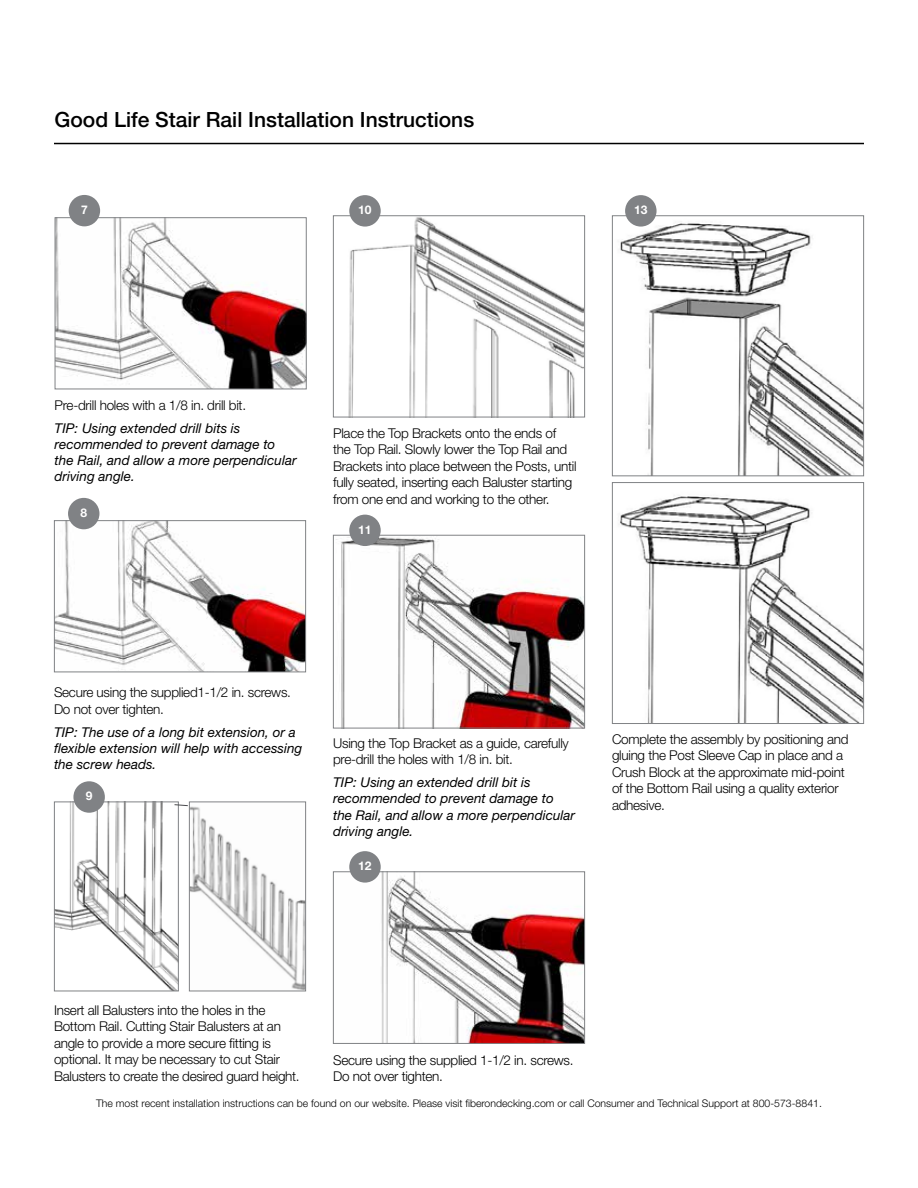
<style>
.page{position:relative;width:918px;height:1188px;background:#fff}
.page>*{position:absolute;margin:0;border:0;box-sizing:border-box;transform-origin:0 0}
.t1{font:500 21px "Helvetica Neue LT Std";color:#000}
.t2{font:300 13.5px/16.5px "Helvetica Neue LT Std";letter-spacing:-.02em;color:#000}
.t3{font:italic 13.5px/16.2px "Helvetica Neue LT Std";color:#000}
.t4{font:700 12px "Helvetica Neue LT Std";color:#fff}
.t5{font:300 10.5px "Helvetica Neue LT Std";color:#000}
</style>
<div class="page">
<img style="left:57px;top:219px;width:248px;height:168px">
<div style="left:55px;top:217px;width:252px;height:172px;border:1px solid #808285"></div>
<div style="left:69px;top:195px;width:31px;height:31px;background:#808285;border-radius:50%"></div>
<img style="left:56px;top:804px;width:121px;height:185px">
<div style="left:54px;top:802px;width:125px;height:189px;border:1px solid #808285"></div>
<hr style="left:54px;top:143px;width:810px;height:1px;background:#000">
<img style="left:348px;top:217px;width:235px;height:198px">
<div style="left:333px;top:215px;width:252px;height:202px;border:1px solid #808285"></div>
<img style="left:336px;top:537px;width:247px;height:189px">
<div style="left:333px;top:535px;width:252px;height:193px;border:1px solid #808285"></div>
<img style="left:381px;top:873px;width:202px;height:169px">
<div style="left:333px;top:871px;width:252px;height:173px;border:1px solid #808285"></div>
<img style="left:191px;top:806px;width:113px;height:183px">
<div style="left:189px;top:802px;width:117px;height:189px;border:1px solid #808285"></div>
<img style="left:56px;top:522px;width:248px;height:148px">
<div style="left:54px;top:520px;width:252px;height:152px;border:1px solid #808285"></div>
<img style="left:620px;top:495px;width:242px;height:227px">
<div style="left:612px;top:482px;width:252px;height:242px;border:1px solid #808285"></div>
<img style="left:620px;top:221px;width:242px;height:253px">
<div style="left:612px;top:215px;width:252px;height:261px;border:1px solid #808285"></div>
<div style="left:68px;top:498px;width:31px;height:31px;background:#808285;border-radius:50%"></div>
<div style="left:349px;top:195px;width:32px;height:32px;background:#808285;border-radius:50%"></div>
<div style="left:349px;top:515px;width:32px;height:31px;background:#808285;border-radius:50%"></div>
<div style="left:349px;top:851px;width:32px;height:32px;background:#808285;border-radius:50%"></div>
<div style="left:625px;top:195px;width:32px;height:32px;background:#808285;border-radius:50%"></div>
<div style="left:73px;top:781px;width:32px;height:32px;background:#808285;border-radius:50%"></div>
<svg style="left:174px;top:805px;width:14px;height:1px"></svg>
<h1 class="t1" style="left:55px;top:107px;width:421px">Good Life Stair Rail Installation Instructions</h1>
<p class="t4" style="left:81px;top:202px;width:8px">7</p>
<p class="t4" style="left:358px;top:203px;width:15px">10</p>
<p class="t4" style="left:634px;top:203px;width:15px">13</p>
<p class="t2" style="left:55px;top:396px;width:193px">Pre-drill holes with a 1/8 in. drill bit.</p>
<p class="t3" style="left:55px;top:420px;width:243px">TIP: Using extended drill bits is recommended to prevent damage to the Rail, and allow a more perpendicular driving angle.</p>
<p class="t4" style="left:80px;top:505px;width:8px">8</p>
<p class="t2" style="left:333px;top:425px;width:245px">Place the Top Brackets onto the ends of the Top Rail. Slowly lower the Top Rail and Brackets into place between the Posts, until fully seated, inserting each Baluster starting from one end and working to the other.</p>
<p class="t4" style="left:358px;top:522px;width:15px">11</p>
<p class="t2" style="left:54px;top:684px;width:238px">Secure using the supplied1-1/2 in. screws.<br>Do not over tighten.</p>
<p class="t3" style="left:54px;top:724px;width:250px">TIP: The use of a long bit extension, or a flexible extension will help with accessing the screw heads.</p>
<p class="t4" style="left:86px;top:789px;width:8px">9</p>
<p class="t2" style="left:333px;top:734px;width:237px">Using the Top Bracket as a guide, carefully pre-drill the holes with 1/8 in. bit.</p>
<p class="t3" style="left:333px;top:774px;width:243px">TIP: Using an extended drill bit is recommended to prevent damage to the Rail, and allow a more perpendicular driving angle.</p>
<p class="t4" style="left:358px;top:859px;width:15px">12</p>
<p class="t2" style="left:612px;top:731px;width:238px">Complete the assembly by positioning and gluing the Post Sleeve Cap in place and a Crush Block at the approximate mid-point of the Bottom Rail using a quality exterior adhesive.</p>
<p class="t2" style="left:54px;top:1001px;width:247px">Insert all Balusters into the holes in the Bottom Rail. Cutting Stair Balusters at an angle to provide a more secure fitting is optional. It may be necessary to cut Stair Balusters to create the desired guard height.</p>
<p class="t2" style="left:333px;top:1052px;width:242px">Secure using the supplied 1-1/2 in. screws.<br>Do not over tighten.</p>
<p class="t5" style="left:96px;top:1097px;width:727px">The most recent installation instructions can be found on our website. Please visit fiberondecking.com or call Consumer and Technical Support at 800-573-8841.</p>
</div>
